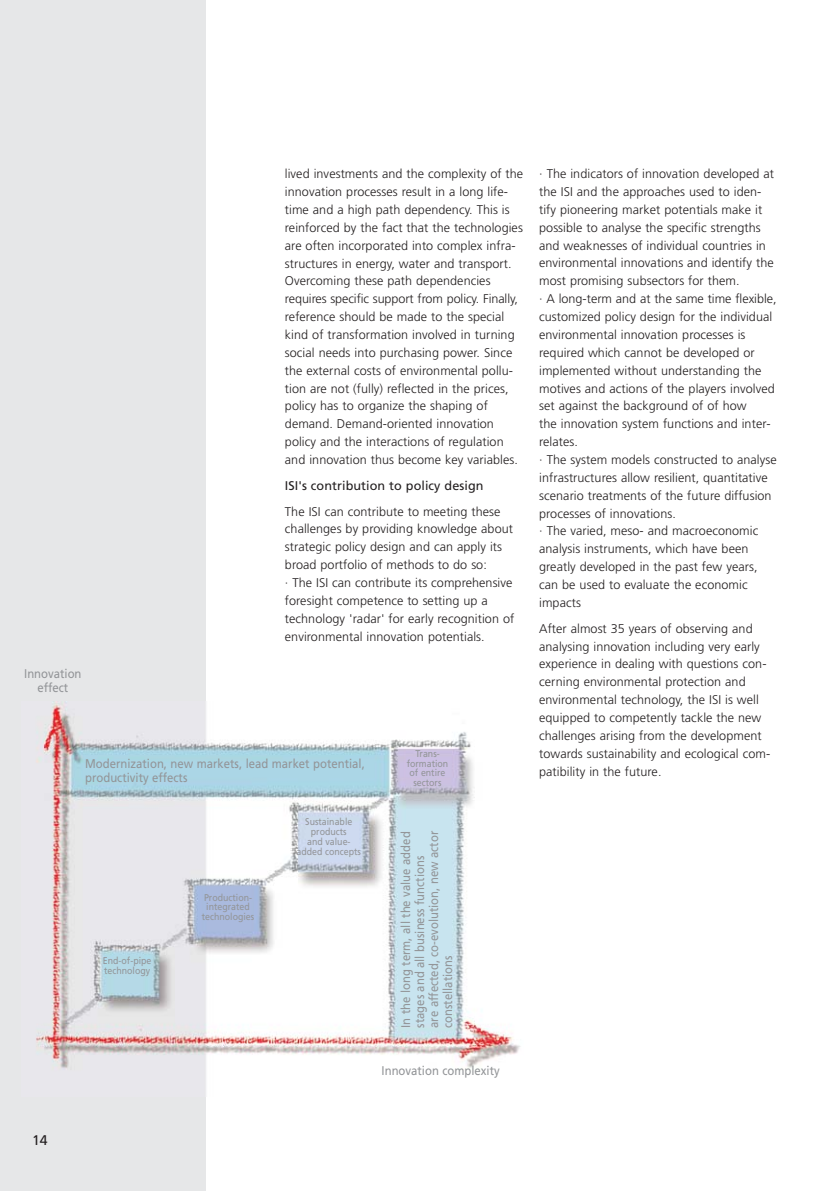
<style>
.page{position:relative;width:840px;height:1191px;background:#fff}
.page>*{position:absolute;margin:0;border:0;box-sizing:border-box;transform-origin:0 0}
.t1{font:14px "Frutiger";color:#231f20}
.t2{font:300 12.6px/17.8px "Frutiger";letter-spacing:.005em;color:#231f20}
.t3{font:12.6px/14px "Frutiger";color:#939598;scale:.9 1}
.t4{font:12.6px "Frutiger";letter-spacing:.005em;color:#231f20}
.t5{font:9.8px/9.8px "Frutiger";color:#939598;text-align:center;scale:.9 1}
</style>
<div class="page">
<div style="left:0;top:0;width:205px;height:1191px;background:#e6e7e8"></div>
<img style="left:36px;top:702px;width:485px;height:394px">
<p class="t3" style="left:24px;top:667px;width:65px;text-align:center">Innovation effect</p>
<p class="t2" style="left:285px;top:166px;width:240px">lived investments and the complexity of the innovation processes result in a long life - time and a high path dependency. This is reinforced by the fact that the technologies are often incorporated into complex infra&shy;structures in energy, water and transport.<br>Overcoming these path dependencies requires specific support from policy. Finally, reference should be made to the special kind of transformation involved in turning social needs into purchasing power. Since the external costs of environmental pollu&shy;tion are not (fully) reflected in the prices, policy has to organize the shaping of demand. Demand-oriented innovation policy and the interactions of regulation and innovation thus become key variables.</p>
<p class="t4" style="left:285px;top:480px;width:200px">ISI's contribution to policy design</p>
<p class="t2" style="left:285px;top:503px;width:231px">The ISI can contribute to meeting these challenges by providing knowledge about strategic policy design and can apply its broad portfolio of methods to do so:<br>· The ISI can contribute its comprehensive foresight competence to setting up a technology 'radar' for early recognition of environmental innovation potentials.</p>
<p class="t3" style="left:85px;top:757px;width:312px">Modernization, new markets, lead market potential, productivity effects</p>
<p class="t5" style="left:103px;top:956px;width:55px;text-align:left">End-of-pipe technology</p>
<p class="t5" style="left:202px;top:893px;width:60px">Production&shy;integrated technologies</p>
<p class="t5" style="left:296px;top:818px;width:73px">Sustainable products<br>and value&shy;added concepts</p>
<p class="t5" style="left:406px;top:749px;width:48px">Trans&shy;formation of entire sectors</p>
<p class="t3" style="left:399px;top:1027px;width:220px;rotate:-90deg">In the long term, all the value added stages and all business functions<br>are affected, co-evolution, new actor con stellations</p>
<p class="t3" style="left:381px;top:1065px;width:133px">Innovation complexity</p>
<p class="t2" style="left:539px;top:166px;width:239px">· The indicators of innovation developed at the ISI and the approaches used to iden&shy;tify pioneering market potentials make it possible to analyse the specific strengths and weaknesses of individual countries in environmental innovations and identify the most promising subsectors for them.<br>· A long-term and at the same time flexible, customized policy design for the individual environmental innovation processes is required which cannot be developed or implemented without understanding the motives and actions of the players involved set against the background of of how<br>the innovation system functions and inter&shy;relates.<br>· The system models constructed to analyse infrastructures allow resilient, quantitative scenario treatments of the future diffusion processes of innovations.<br>· The varied, meso- and macroeconomic analysis instruments, which have been greatly developed in the past few years, can be used to evaluate the economic impacts</p>
<p class="t2" style="left:539px;top:620px;width:232px">After almost 35 years of observing and analysing innovation including very early experience in dealing with questions con&shy;cerning environmental protection and environmental technology, the ISI is well equipped to competently tackle the new challenges arising from the development towards sustainability and ecological com&shy;patibility in the future.</p>
<p class="t1" style="left:32px;top:1134px;width:17px">14</p>
</div>
